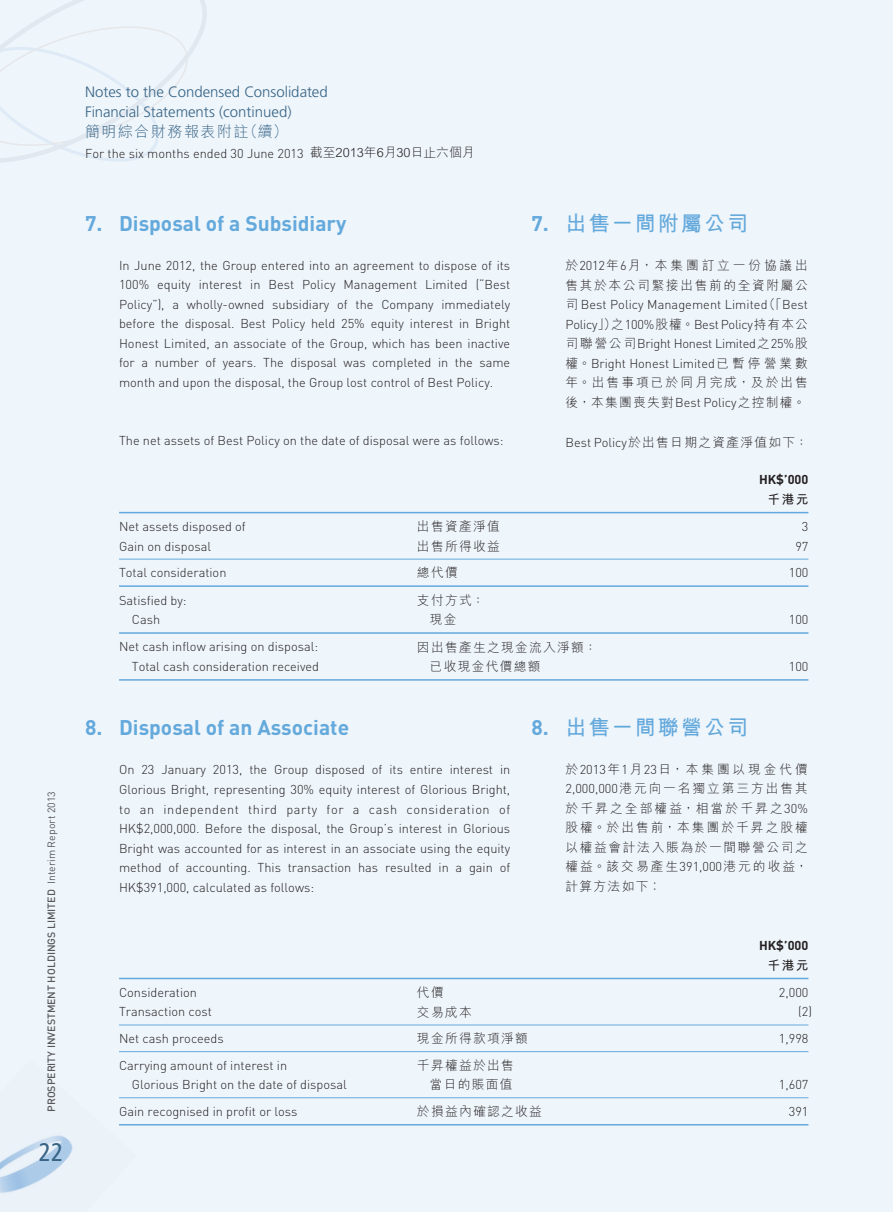
<style>
.page{position:relative;width:893px;height:1212px;background:#eef5fb}
.page>*{position:absolute;margin:0;border:0;box-sizing:border-box;transform-origin:0 0}
.t1{font:condensed 25.5px "Frutiger LT Std";color:#386485}
.t2{font:700 21px "DIN Pro";color:#64a9dc}
.t3{font:700 21px "M Hei HK";letter-spacing:.1em;color:#64a9dc}
.t4{font:300 15px/19.5px "Frutiger LT Std";color:#386485}
.t5{font:300 15px "M Hei HK";letter-spacing:.1em;color:#386485}
.t6{font:300 12.75px/19.5px "DIN Pro";color:#231f20;text-align:justify}
.t7{font:300 12.75px/19.5px "M Hei HK";letter-spacing:.1em;color:#231f20;text-align:right}
.t8{font:300 12.75px/19.5px "M Hei HK";letter-spacing:.155em;color:#231f20}
.t9{font:300 12.75px/19.5px "M Hei HK";letter-spacing:.125em;color:#231f20}
.t10{font:700 12.75px "DIN Pro";color:#231f20}
.t11{font:700 12.75px "M Hei HK";letter-spacing:.1em;color:#231f20}
.t12{font:500 10.5px "DIN Pro";color:#57585a}
.s1{font-weight:400}
.s2{font-family:"M Hei HK"}
.s3{font-family:"DIN Pro"}
</style>
<div class="page">
<svg style="left:0;top:0;width:207px;height:162px"></svg>
<img style="left:0;top:1098px;width:137px;height:95px">
<hr style="left:417px;top:585px;width:298px;height:2px;background:#64a9dc">
<hr style="left:417px;top:632px;width:298px;height:2px;background:#64a9dc">
<hr style="left:119px;top:585px;width:298px;height:2px;background:#64a9dc">
<hr style="left:715px;top:585px;width:93px;height:2px;background:#64a9dc">
<hr style="left:119px;top:632px;width:298px;height:2px;background:#64a9dc">
<hr style="left:715px;top:632px;width:93px;height:2px;background:#64a9dc">
<hr style="left:119px;top:679px;width:689px;height:2px;background:#64a9dc">
<hr style="left:119px;top:512px;width:689px;height:1px;background:#64a9dc">
<hr style="left:119px;top:559px;width:689px;height:1px;background:#64a9dc">
<hr style="left:119px;top:978px;width:689px;height:1px;background:#64a9dc">
<hr style="left:119px;top:1024px;width:689px;height:1px;background:#64a9dc">
<hr style="left:119px;top:1051px;width:689px;height:1px;background:#64a9dc">
<hr style="left:119px;top:1097px;width:689px;height:1px;background:#64a9dc">
<hr style="left:119px;top:1124px;width:689px;height:1px;background:#64a9dc">
<p class="t12" style="left:48px;top:1112px;width:322px;rotate:-90deg">PROSPERITY INVESTMENT HOLDINGS LIMITED <span class="s1">Interim Report 2013</span></p>
<h1 class="t1" style="left:39px;top:1142px;width:26px">22</h1>
<p class="t4" style="left:85px;top:84px;width:244px">Notes to the Condensed Consolidated<br>Financial Statements (continued)</p>
<p class="t5" style="left:85px;top:126px;width:204px">簡明綜合財務報表附註（續）</p>
<p class="t6" style="left:85px;top:145px;width:391px">For the six months ended 30 June 2013 <span class="s2">截至2013年6月30日止六個月</span></p>
<h2 class="t2" style="left:85px;top:215px;width:263px">7. Disposal of a Subsidiary</h2>
<p class="t6" style="left:119px;top:257px;width:393px">In June 2012, the Group entered into an agreement to dispose of its 100% equity interest in Best Policy Management Limited (“Best Policy”), a wholly-owned subsidiary of the Company immediately before the disposal. Best Policy held 25% equity interest in Bright Honest Limited, an associate of the Group, which has been inactive for a number of years. The disposal was completed in the same month and upon the disposal, the Group lost control of Best Policy.</p>
<p class="t6" style="left:119px;top:432px;width:386px">The net assets of Best Policy on the date of disposal were as follows:</p>
<h2 class="t3" style="left:531px;top:216px;width:218px"><span class="s3">7.</span> 出售一間附屬公司</h2>
<p class="t9" style="left:566px;top:258px;width:244px">於<span class="s3">2012</span>年<span class="s3">6</span>月，本集團訂立一份協議出售其於本公司緊接出售前的全資附屬公</p>
<p class="t6" style="left:566px;top:297px;width:244px"><span class="s2">司</span> Best Policy Management Limited<span class="s2">（「</span>Best Policy<span class="s2">」）之</span>100%<span class="s2">股權。</span>Best Policy<span class="s2">持有本公司聯營公司</span>Bright Honest Limited<span class="s2">之</span>25%<span class="s2">股權。</span>Bright Honest Limited<span class="s2">已暫停營業數</span></p>
<p class="t8" style="left:566px;top:375px;width:244px">年。出售事項已於同月完成，及於出售後，本集團喪失對<span class="s3">Best Policy</span>之控制權。</p>
<p class="t7" style="left:566px;top:435px;width:244px"><span class="s3">Best Policy</span>於出售日期之資產淨值如下：</p>
<p class="t10" style="left:759px;top:475px;width:51px">HK$’000</p>
<p class="t11" style="left:768px;top:494px;width:42px">千港元</p>
<p class="t6" style="left:119px;top:518px;width:128px">Net assets disposed of</p>
<p class="t7" style="left:417px;top:518px;width:84px">出售資產淨值</p>
<p class="t6" style="left:802px;top:518px;width:8px">3</p>
<p class="t6" style="left:119px;top:538px;width:94px">Gain on disposal</p>
<p class="t7" style="left:417px;top:538px;width:84px">出售所得收益</p>
<p class="t6" style="left:795px;top:538px;width:15px">97</p>
<p class="t6" style="left:119px;top:564px;width:109px">Total consideration</p>
<p class="t7" style="left:417px;top:564px;width:42px">總代價</p>
<p class="t6" style="left:789px;top:564px;width:21px">100</p>
<p class="t6" style="left:119px;top:592px;width:69px">Satisfied by:</p>
<p class="t7" style="left:417px;top:592px;width:69px">支付方式：</p>
<p class="t6" style="left:132px;top:611px;width:30px">Cash</p>
<p class="t7" style="left:430px;top:611px;width:28px">現金</p>
<p class="t6" style="left:789px;top:611px;width:21px">100</p>
<p class="t6" style="left:119px;top:639px;width:201px">Net cash inflow arising on disposal:</p>
<p class="t7" style="left:417px;top:639px;width:181px">因出售產生之現金流入淨額：</p>
<p class="t6" style="left:132px;top:658px;width:189px">Total cash consideration received</p>
<p class="t7" style="left:430px;top:658px;width:112px">已收現金代價總額</p>
<p class="t6" style="left:789px;top:658px;width:21px">100</p>
<h2 class="t2" style="left:85px;top:720px;width:266px">8. Disposal of an Associate</h2>
<p class="t6" style="left:119px;top:762px;width:393px">On 23 January 2013, the Group disposed of its entire interest in Glorious Bright, representing 30% equity interest of Glorious Bright, to an independent third party for a cash consideration of HK$2,000,000. Before the disposal, the Group’s interest in Glorious Bright was accounted for as interest in an associate using the equity method of accounting. This transaction has resulted in a gain of HK$391,000, calculated as follows:</p>
<h2 class="t3" style="left:531px;top:719px;width:218px"><span class="s3">8.</span> 出售一間聯營公司</h2>
<p class="t7" style="left:566px;top:761px;width:244px;text-align:justify">於<span class="s3">2013</span>年<span class="s3">1</span>月<span class="s3">23</span>日，本集團以現金代價<span class="s3">2,000,000</span>港元向一名獨立第三方出售其於千昇之全部權益，相當於千昇之<span class="s3">30%</span>股權。於出售前，本集團於千昇之股權以權益會計法入賬為於一間聯營公司之權益。該交易產生<span class="s3">391,000</span>港元的收益，計算方法如下︰</p>
<p class="t10" style="left:759px;top:941px;width:51px">HK$’000</p>
<p class="t11" style="left:768px;top:960px;width:42px">千港元</p>
<p class="t6" style="left:119px;top:984px;width:80px">Consideration</p>
<p class="t7" style="left:417px;top:984px;width:28px">代價</p>
<p class="t6" style="left:779px;top:984px;width:31px">2,000</p>
<p class="t6" style="left:119px;top:1003px;width:94px">Transaction cost</p>
<p class="t7" style="left:417px;top:1004px;width:56px">交易成本</p>
<p class="t6" style="left:798px;top:1003px;width:15px">(2)</p>
<p class="t6" style="left:119px;top:1030px;width:106px">Net cash proceeds</p>
<p class="t7" style="left:417px;top:1030px;width:112px">現金所得款項淨額</p>
<p class="t6" style="left:779px;top:1030px;width:31px">1,998</p>
<p class="t6" style="left:132px;top:1057px;width:216px;text-indent:-13px">Carrying amount of interest in<br>Glorious Bright on the date of disposal</p>
<p class="t7" style="left:417px;top:1057px;width:98px">千昇權益於出售當日的賬面值</p>
<p class="t6" style="left:779px;top:1076px;width:31px">1,607</p>
<p class="t6" style="left:119px;top:1103px;width:180px">Gain recognised in profit or loss</p>
<p class="t7" style="left:417px;top:1103px;width:126px">於損益內確認之收益</p>
<p class="t6" style="left:789px;top:1103px;width:21px">391</p>
</div>
